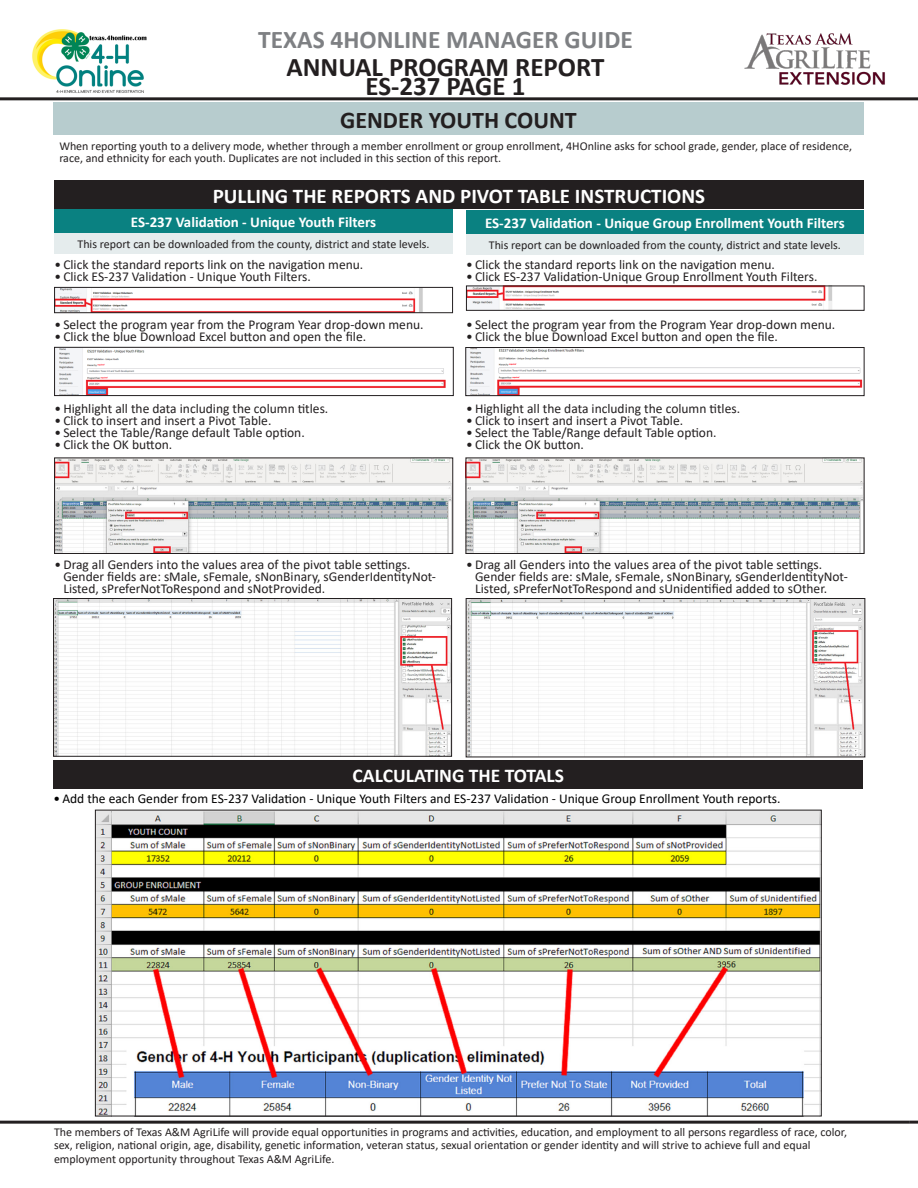
<style>
.page{position:relative;width:918px;height:1188px;background:#fff}
.page>*{position:absolute;margin:0;border:0;box-sizing:border-box;transform-origin:0 0}
.t1{font:700 27px/19.5px "Calibri";color:#231f20;text-align:center}
.t2{font:700 25.5px "Calibri";color:#7e8083}
.t3{font:700 24px "Calibri";color:#231f20}
.t4{font:700 21px "Calibri";color:#fff}
.t5{font:700 19.5px "Calibri";color:#fff}
.t6{font:700 15px "Calibri";color:#fff}
.t7{font:13.5px/12px "Calibri";color:#231f20}
.t8{font:13.5px "Calibri";color:#000}
.t9{font:12px/13.5px "Calibri";color:#231f20}
</style>
<div class="page">
<hr style="left:0;top:97px;width:918px;height:3px;background:#231f20">
<img style="left:32px;top:29px;width:115px;height:64px">
<img style="left:744px;top:33px;width:141px;height:52px">
<svg style="left:910px;top:1121px;width:8px;height:3px"></svg>
<hr style="left:0;top:1121px;width:910px;height:3px;background:#231f20">
<div style="left:53px;top:760px;width:810px;height:29px;background:#231f20"></div>
<div style="left:53px;top:102px;width:810px;height:33px;background:#b7ccce"></div>
<img style="left:55px;top:600px;width:395px;height:154px">
<div style="left:53px;top:598px;width:399px;height:158px;border:1px solid #231f20"></div>
<img style="left:468px;top:600px;width:395px;height:155px">
<div style="left:466px;top:598px;width:399px;height:159px;border:1px solid #231f20"></div>
<div style="left:54px;top:209px;width:399px;height:24px;background:#0a8181"></div>
<div style="left:54px;top:233px;width:399px;height:21px;background:#e5eced"></div>
<div style="left:466px;top:211px;width:398px;height:23px;background:#0a8181"></div>
<div style="left:466px;top:234px;width:398px;height:21px;background:#e5eced"></div>
<div style="left:54px;top:181px;width:810px;height:28px;background:#231f20"></div>
<img style="left:56px;top:289px;width:367px;height:22px">
<div style="left:54px;top:287px;width:399px;height:26px;border:1px solid #231f20"></div>
<img style="left:56px;top:460px;width:395px;height:92px">
<div style="left:54px;top:458px;width:399px;height:96px;border:1px solid #231f20"></div>
<img style="left:468px;top:349px;width:394px;height:45px">
<div style="left:466px;top:347px;width:398px;height:49px;border:1px solid #231f20"></div>
<img style="left:468px;top:460px;width:394px;height:92px">
<div style="left:466px;top:458px;width:398px;height:96px;border:1px solid #231f20"></div>
<img style="left:468px;top:288px;width:364px;height:21px">
<div style="left:466px;top:286px;width:398px;height:25px;border:1px solid #231f20"></div>
<img style="left:56px;top:349px;width:390px;height:45px">
<div style="left:54px;top:347px;width:400px;height:49px;border:1px solid #231f20"></div>
<img style="left:97px;top:812px;width:722px;height:302px">
<h2 class="t2" style="left:258px;top:21px;width:376px">TEXAS 4HONLINE MANAGER GUIDE</h2>
<p class="t1" style="left:286px;top:57px;width:320px">ANNUAL PROGRAM REPORT<br>ES-237 PAGE 1</p>
<p class="t3" style="left:340px;top:103px;width:238px">GENDER YOUTH COUNT</p>
<p class="t9" style="left:59px;top:140px;width:794px;line-height:12px">When reporting youth to a delivery mode, whether through a member enrollment or group enrollment, 4HOnline asks for school grade, gender, place of residence, race, and ethnicity for each youth. Duplicates are not included in this section of this report.</p>
<p class="t4" style="left:213px;top:181px;width:494px">PULLING THE REPORTS AND PIVOT TABLE INSTRUCTIONS</p>
<p class="t6" style="left:131px;top:211px;width:247px">ES-237 Validation - Unique Youth Filters</p>
<p class="t9" style="left:77px;top:237px;width:354px">This report can be downloaded from the county, district and state levels.</p>
<p class="t7" style="left:54px;top:259px;width:310px">• Click the standard reports link on the navigation menu.</p>
<p class="t7" style="left:54px;top:271px;width:258px">• Click ES-237 Validation - Unique Youth Filters.</p>
<p class="t7" style="left:54px;top:319px;width:371px">• Select the program year from the Program Year drop-down menu.</p>
<p class="t7" style="left:54px;top:331px;width:313px">• Click the blue Download Excel button and open the file.</p>
<p class="t7" style="left:54px;top:403px;width:275px">• Highlight all the data including the column titles.</p>
<p class="t7" style="left:54px;top:415px;width:219px">• Click to insert and insert a Pivot Table.</p>
<p class="t7" style="left:54px;top:427px;width:252px">• Select the Table/Range default Table option.</p>
<p class="t7" style="left:54px;top:439px;width:119px">• Click the OK button.</p>
<p class="t6" style="left:485px;top:212px;width:361px">ES-237 Validation - Unique Group Enrollment Youth Filters</p>
<p class="t9" style="left:489px;top:238px;width:354px">This report can be downloaded from the county, district and state levels.</p>
<p class="t7" style="left:466px;top:259px;width:310px">• Click the standard reports link on the navigation menu.</p>
<p class="t7" style="left:466px;top:271px;width:353px">• Click ES-237 Validation-Unique Group Enrollment Youth Filters.</p>
<p class="t7" style="left:466px;top:319px;width:371px">• Select the program year from the Program Year drop-down menu.</p>
<p class="t7" style="left:466px;top:331px;width:313px">• Click the blue Download Excel button and open the file.</p>
<p class="t7" style="left:466px;top:403px;width:275px">• Highlight all the data including the column titles.</p>
<p class="t7" style="left:466px;top:415px;width:219px">• Click to insert and insert a Pivot Table.</p>
<p class="t7" style="left:466px;top:427px;width:252px">• Select the Table/Range default Table option.</p>
<p class="t7" style="left:466px;top:439px;width:119px">• Click the OK button.</p>
<p class="t7" style="left:63px;top:559px;width:374px;text-indent:-9px">• Drag all Genders into the values area of the pivot table settings.<br>Gender fields are: sMale, sFemale, sNonBinary, sGenderIdentityNot-<br>Listed, sPreferNotToRespond and sNotProvided.</p>
<p class="t7" style="left:475px;top:559px;width:374px;text-indent:-9px">• Drag all Genders into the values area of the pivot table settings.<br>Gender fields are: sMale, sFemale, sNonBinary, sGenderIdentityNot-<br>Listed, sPreferNotToRespond and sUnidentified added to sOther.</p>
<p class="t5" style="left:353px;top:761px;width:213px">CALCULATING THE TOTALS</p>
<p class="t8" style="left:53px;top:789px;width:729px">• Add the each Gender from ES-237 Validation - Unique Youth Filters and ES-237 Validation - Unique Group Enrollment Youth reports.</p>
<p class="t9" style="left:54px;top:1124px;width:795px">The members of Texas A&amp;M AgriLife will provide equal opportunities in programs and activities, education, and employment to all persons regardless of race, color, sex, religion, national origin, age, disability, genetic information, veteran status, sexual orientation or gender identity and will strive to achieve full and equal employment opportunity throughout Texas A&amp;M AgriLife.</p>
</div>
